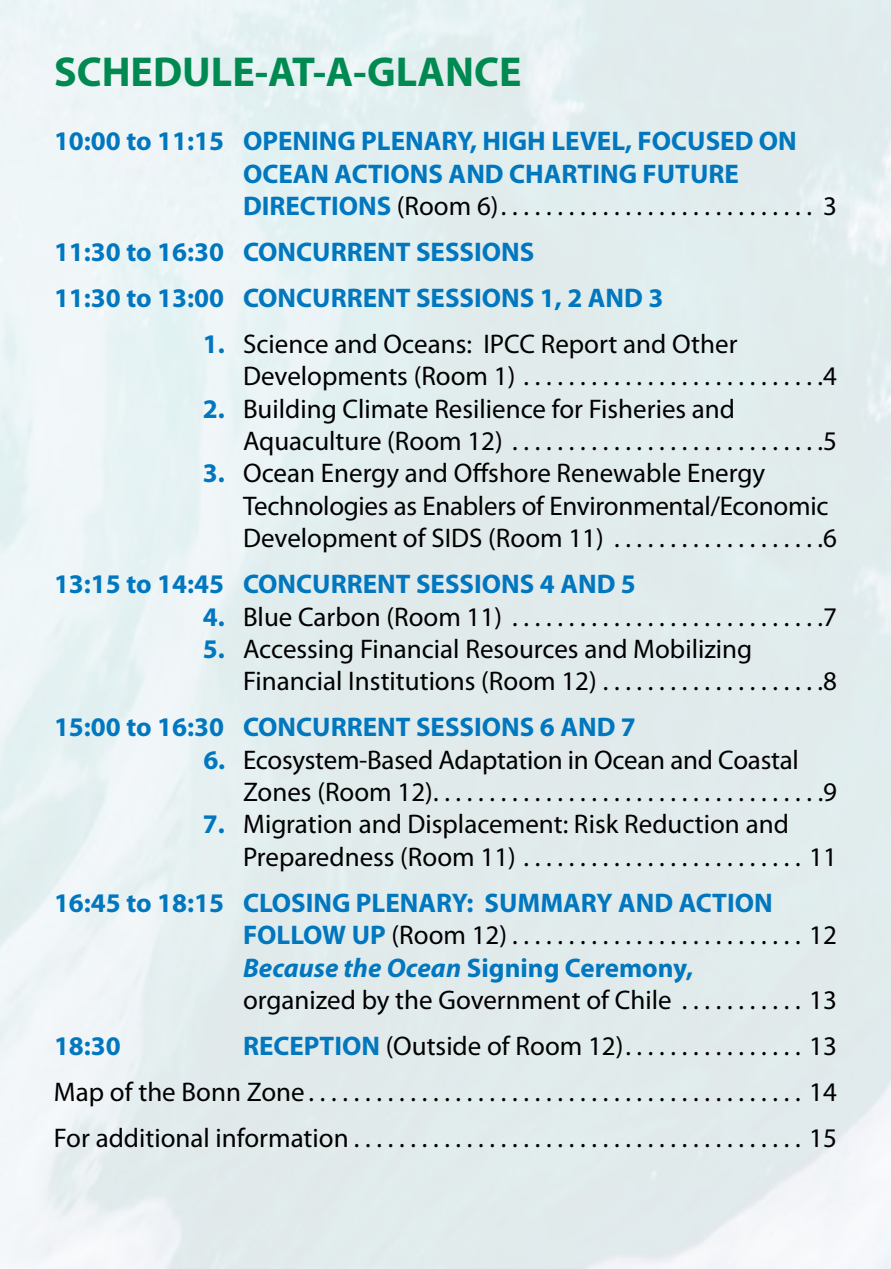
<style>
.page{position:relative;width:891px;height:1269px;background:#fff}
.page>*{position:absolute;margin:0;border:0;box-sizing:border-box;transform-origin:0 0}
.t1{font:700 42px "Myriad Pro";color:#008a52}
.t2{font:27px/32.4px "Myriad Pro";color:#000}
.t3{font:700 27px/32.4px "Myriad Pro";color:#0077be}
.s1{font-weight:400;color:#000}
.s2{font-weight:700;color:#0077be}
.s3{font-weight:700;font-style:italic;color:#0077be}
</style>
<div class="page">
<h1 class="t1" style="left:54px;top:48px;width:469px">SCHEDULE-AT-A-GLANCE</h1>
<p class="t3" style="left:243px;top:125px;width:595px;text-indent:-189px">10:00 to 11:15 OPENING PLENARY, HIGH LEVEL, FOCUSED ON<br>OCEAN ACTIONS AND CHARTING FUTURE<br>DIRECTIONS <span class="s1">(Room 6) . . . . . . . . . . . . . . . . . . . . . . . . . . . . 3</span></p>
<p class="t3" style="left:54px;top:229px;width:611px;line-height:45.9px">11:30 to 16:30 CONCURRENT SESSIONS<br>11:30 to 13:00 CONCURRENT SESSIONS 1, 2 AND 3</p>
<p class="t2" style="left:243px;top:327px;width:595px;text-indent:-40px"><span class="s2">1.</span> Science and Oceans: IPCC Report and Other<br>Developments (Room 1) . . . . . . . . . . . . . . . . . . . . . . . . . . 4</p>
<p class="t2" style="left:243px;top:392px;width:595px;text-indent:-40px"><span class="s2">2.</span> Building Climate Resilience for Fisheries and<br>Aquaculture (Room 12) . . . . . . . . . . . . . . . . . . . . . . . . . . . 5</p>
<p class="t2" style="left:243px;top:457px;width:595px;text-indent:-40px"><span class="s2">3.</span> Ocean Energy and Offshore Renewable Energy<br>Technologies as Enablers of Environmental/Economic<br>Development of SIDS (Room 11) . . . . . . . . . . . . . . . . . . 6</p>
<p class="t3" style="left:54px;top:568px;width:583px">13:15 to 14:45 CONCURRENT SESSIONS 4 AND 5</p>
<p class="t2" style="left:203px;top:600px;width:636px"><span class="s2">4.</span> Blue Carbon (Room 11) . . . . . . . . . . . . . . . . . . . . . . . . . . . 7</p>
<p class="t2" style="left:243px;top:632px;width:595px;text-indent:-40px"><span class="s2">5.</span> Accessing Financial Resources and Mobilizing<br>Financial Institutions (Room 12) . . . . . . . . . . . . . . . . . . . 8</p>
<p class="t3" style="left:54px;top:711px;width:583px">15:00 to 16:30 CONCURRENT SESSIONS 6 AND 7</p>
<p class="t2" style="left:243px;top:743px;width:595px;text-indent:-39px"><span class="s2">6.</span> Ecosystem-Based Adaptation in Ocean and Coastal<br>Zones (Room 12) . . . . . . . . . . . . . . . . . . . . . . . . . . . . . . . . . . 9</p>
<p class="t2" style="left:243px;top:808px;width:595px;text-indent:-40px"><span class="s2">7.</span> Migration and Displacement: Risk Reduction and<br>Preparedness (Room 11) . . . . . . . . . . . . . . . . . . . . . . . . . 11</p>
<p class="t2" style="left:243px;top:886px;width:595px;text-indent:-189px"><span class="s2">16:45 to 18:15 CLOSING PLENARY: SUMMARY AND ACTION FOLLOW UP</span> (Room 12) . . . . . . . . . . . . . . . . . . . . . . . . . . 12<br><span class="s3">Because the Ocean</span> <span class="s2">Signing Ceremony,<br></span>organized by the Government of Chile . . . . . . . . . . . 13</p>
<p class="t3" style="left:54px;top:1030px;width:68px">18:30</p>
<p class="t2" style="left:54px;top:1022px;width:785px;line-height:45.9px;text-align:justify;text-indent:189px"><span class="s2">RECEPTION</span> (Outside of Room 12) . . . . . . . . . . . . . . . . 13<br>Map of the Bonn Zone . . . . . . . . . . . . . . . . . . . . . . . . . . . . . . . . . . . . . . . . . . . . 14<br>For additional information . . . . . . . . . . . . . . . . . . . . . . . . . . . . . . . . . . . . . . . . 15</p>
</div>
